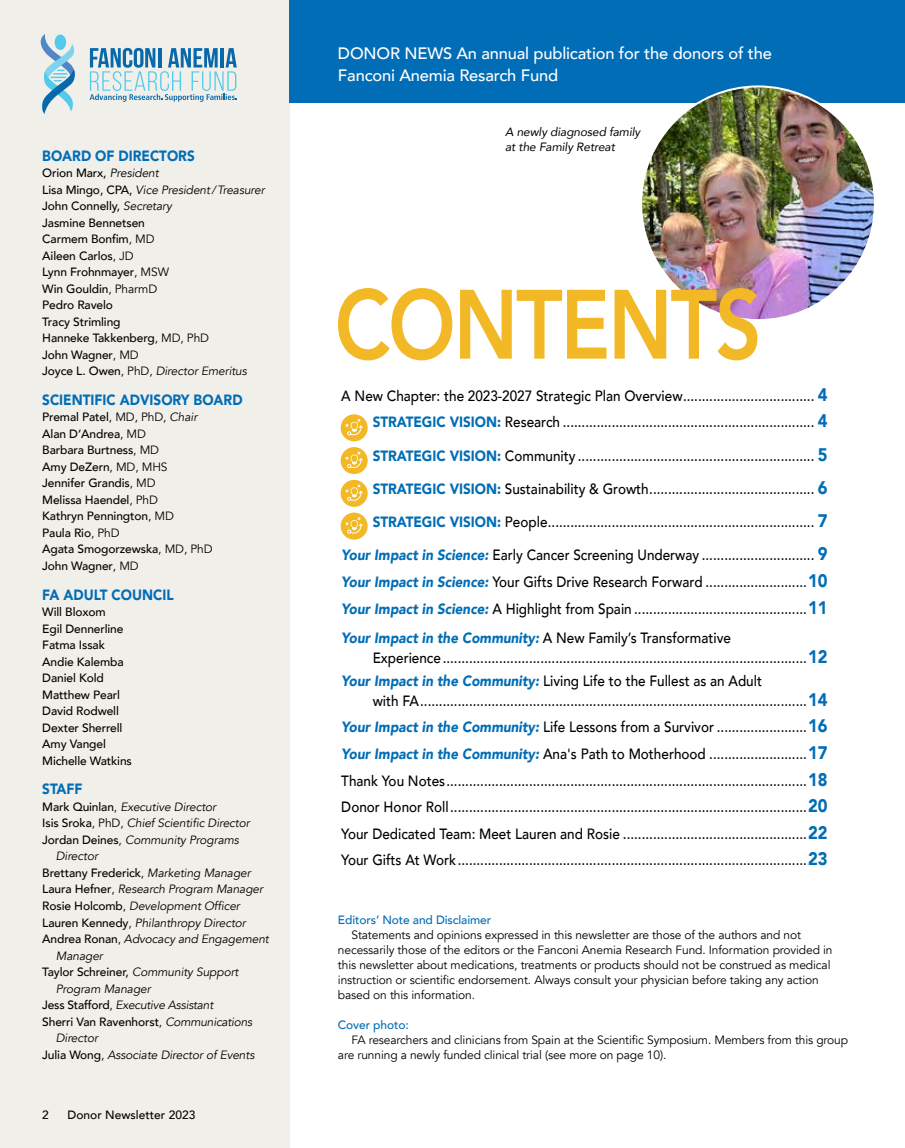
<style>
.page{position:relative;width:905px;height:1148px;background:#fff}
.page>*{position:absolute;margin:0;border:0;box-sizing:border-box;transform-origin:0 0}
.t1{font:800 97.2px "Avenir";letter-spacing:-.025em;color:#f2b826;scale:.83 1}
.t2{font:500 16.5px/22.5px "Avenir";letter-spacing:-.01em;color:#fff}
.t3{font:500 14.85px/26.5px "Avenir";color:#000;text-align:justify;scale:.91 1}
.t4{font:900 14.85px "Avenir";color:#006db6;scale:.91 1}
.t5{font:500 12px/16.5px "Avenir";letter-spacing:-.01em;color:#000}
.t6{font:12px/15px "Avenir";letter-spacing:-.01em;color:#000}
.t7{font:italic 12px "Avenir";letter-spacing:-.01em;color:#000}
.t8{font:italic 12px/15px "Avenir";letter-spacing:-.01em;color:#000}
.t9{font:500 12px "Avenir";letter-spacing:-.01em;color:#006db6}
.s1{font-weight:400;font-style:italic}
.s2{font-weight:400}
.s3{font-weight:500;font-style:normal}
.s4{font-style:normal}
.s5{font-weight:900;font-size:18.15px;color:#006db6}
.s6{font-weight:900;color:#006db6}
.s7{font-weight:900;font-style:italic;color:#006db6}
</style>
<div class="page">
<div style="left:0;top:0;width:289px;height:1148px;background:#f1efea"></div>
<div style="left:289px;top:0;width:615px;height:102px;background:#006db6"></div>
<svg style="left:90px;top:48px;width:147px;height:54px"></svg>
<svg style="left:41px;top:34px;width:34px;height:80px"></svg>
<img style="left:641px;top:86px;width:233px;height:234px;border-radius:117px">
<div style="left:340px;top:414px;width:27px;height:27px;background:#f2b826;border-radius:50%"></div>
<svg style="left:345px;top:419px;width:18px;height:16px"></svg>
<div style="left:340px;top:447px;width:27px;height:27px;background:#f2b826;border-radius:50%"></div>
<svg style="left:345px;top:452px;width:18px;height:16px"></svg>
<div style="left:340px;top:480px;width:27px;height:27px;background:#f2b826;border-radius:50%"></div>
<svg style="left:345px;top:484px;width:18px;height:17px"></svg>
<svg style="left:340px;top:512px;width:27px;height:27px"></svg>
<svg style="left:345px;top:517px;width:18px;height:16px"></svg>
<p class="t4" style="left:42px;top:143px;width:169px">BOARD OF DIRECTORS</p>
<p class="t5" style="left:42px;top:164px;width:224px">Orion Marx, <span class="s1">President<br></span>Lisa Mingo, CPA, <span class="s1">Vice President/Treasurer<br></span>John Connelly, <span class="s1">Secretary<br></span>Jasmine Bennetsen<br>Carmem Bonfim<span class="s2">, MD<br></span>Aileen Carlos<span class="s2">, JD<br></span>Lynn Frohnmayer<span class="s2">, MSW<br></span>Win Gouldin<span class="s2">, PharmD<br></span>Pedro Ravelo<br>Tracy Strimling<br>Hanneke Takkenberg<span class="s2">, MD, PhD<br></span>John Wagner<span class="s2">, MD<br></span>Joyce L. Owen<span class="s2">, PhD,</span> <span class="s1">Director Emeritus</span></p>
<p class="t4" style="left:42px;top:387px;width:221px">SCIENTIFIC ADVISORY BOARD</p>
<p class="t5" style="left:42px;top:408px;width:172px">Premal Patel<span class="s2">, MD, PhD,</span> <span class="s1">Chair<br></span>Alan D’Andrea<span class="s2">, MD<br></span>Barbara Burtness<span class="s2">, MD<br></span>Amy DeZern<span class="s2">, MD, MHS<br></span>Jennifer Grandis<span class="s2">, MD<br></span>Melissa Haendel<span class="s2">, PhD<br></span>Kathryn Pennington<span class="s2">, MD<br></span>Paula Rio<span class="s2">, PhD<br></span>Agata Smogorzewska<span class="s2">, MD, PhD<br></span>John Wagner<span class="s2">, MD</span></p>
<p class="t4" style="left:42px;top:582px;width:146px">FA ADULT COUNCIL</p>
<p class="t5" style="left:42px;top:603px;width:91px">Will Bloxom<br>Egil Dennerline<br>Fatma Issak<br>Andie Kalemba<br>Daniel Kold<br>Matthew Pearl<br>David Rodwell<br>Dexter Sherrell<br>Amy Vangel<br>Michelle Watkins</p>
<p class="t4" style="left:42px;top:776px;width:46px">STAFF</p>
<p class="t7" style="left:42px;top:799px;width:175px"><span class="s3">Mark Quinlan</span><span class="s4">,</span> Executive Director</p>
<p class="t7" style="left:42px;top:816px;width:209px"><span class="s3">Isis Sroka</span><span class="s4">, PhD,</span> Chief Scientific Director</p>
<p class="t7" style="left:42px;top:832px;width:198px"><span class="s3">Jordan Deines</span><span class="s4">,</span> Community Programs</p>
<p class="t7" style="left:56px;top:849px;width:44px">Director</p>
<p class="t5" style="left:42px;top:864px;width:210px">Brettany Frederick<span class="s2">,</span> <span class="s1">Marketing Manager</span></p>
<p class="t7" style="left:42px;top:882px;width:222px"><span class="s3">Laura Hefner</span><span class="s4">,</span> Research Program Manager</p>
<p class="t7" style="left:42px;top:898px;width:199px"><span class="s3">Rosie Holcomb</span><span class="s4">,</span> Development Officer</p>
<p class="t7" style="left:42px;top:915px;width:205px"><span class="s3">Lauren Kennedy</span><span class="s4">,</span> Philanthropy Director</p>
<p class="t7" style="left:42px;top:931px;width:228px"><span class="s3">Andrea Ronan</span><span class="s4">,</span> Advocacy and Engagement</p>
<p class="t7" style="left:56px;top:948px;width:49px">Manager</p>
<p class="t5" style="left:42px;top:963px;width:198px">Taylor Schreiner, <span class="s1">Community Support</span></p>
<p class="t7" style="left:56px;top:981px;width:96px">Program Manager</p>
<p class="t7" style="left:42px;top:997px;width:172px"><span class="s3">Jess Stafford</span><span class="s4">,</span> Executive Assistant</p>
<p class="t5" style="left:42px;top:1012px;width:211px">Sherri Van Ravenhorst<span class="s2">,</span> <span class="s1">Communications</span></p>
<p class="t7" style="left:56px;top:1030px;width:44px">Director</p>
<p class="t7" style="left:42px;top:1047px;width:214px"><span class="s3">Julia Wong</span><span class="s4">,</span> Associate Director of Events</p>
<p class="t5" style="left:42px;top:1105px;width:8px">2</p>
<p class="t5" style="left:68px;top:1105px;width:129px">Donor Newsletter 2023</p>
<p class="t2" style="left:338px;top:41px;width:435px">DONOR NEWS An annual publication for the donors of the<br>Fanconi Anemia Resarch Fund</p>
<p class="t8" style="left:505px;top:124px;width:137px">A newly diagnosed family at the Family Retreat</p>
<h1 class="t1" style="left:334px;top:249px;width:516px">CONTENTS</h1>
<p class="t3" style="left:341px;top:381px;width:536px;text-align:right">A New Chapter: the 2023-2027 Strategic Plan Overview................................... <span class="s5">4<br></span><span class="s6">STRATEGIC VISION:</span> Research ................................................................... <span class="s5">4</span></p>
<p class="t3" style="left:372px;top:441px;width:501px"><span class="s6">STRATEGIC VISION:</span> Community ............................................................... <span class="s5">5</span></p>
<p class="t3" style="left:372px;top:474px;width:501px"><span class="s6">STRATEGIC VISION:</span> Sustainability &amp; Growth............................................ <span class="s5">6</span></p>
<p class="t3" style="left:372px;top:508px;width:501px"><span class="s6">STRATEGIC VISION:</span> People....................................................................... <span class="s5">7</span></p>
<p class="t3" style="left:341px;top:541px;width:536px"><span class="s7">Your Impact in Science:</span> Early Cancer Screening Underway .............................. <span class="s5">9<br></span><span class="s7">Your Impact in Science:</span> Your Gifts Drive Research Forward ...........................<span class="s5">10<br></span><span class="s7">Your Impact in Science:</span> A Highlight from Spain ..............................................<span class="s5">11</span></p>
<p class="t3" style="left:372px;top:627px;width:501px;line-height:19.8px;text-indent:-31px"><span class="s7">Your Impact in the Community:</span> A New Family’s Transformative<br>Experience.................................................................................................<span class="s5">12</span></p>
<p class="t3" style="left:372px;top:670px;width:501px;line-height:19.8px;text-indent:-31px"><span class="s7">Your Impact in the Community:</span> Living Life to the Fullest as an Adult<br>with FA.......................................................................................................<span class="s5">14</span></p>
<p class="t3" style="left:341px;top:713px;width:536px"><span class="s7">Your Impact in the Community:</span> Life Lessons from a Survivor ........................<span class="s5">16<br></span><span class="s7">Your Impact in the Community:</span> Ana's Path to Motherhood ..........................<span class="s5">17<br></span>Thank You Notes................................................................................................<span class="s5">18<br></span>Donor Honor Roll...............................................................................................<span class="s5">20<br></span>Your Dedicated Team: Meet Lauren and Rosie .................................................<span class="s5">22<br></span>Your Gifts At Work.............................................................................................<span class="s5">23</span></p>
<p class="t9" style="left:338px;top:909px;width:155px">Editors’ Note and Disclaimer</p>
<p class="t6" style="left:338px;top:927px;width:496px;text-indent:14px">Statements and opinions expressed in this newsletter are those of the authors and not necessarily those of the editors or the Fanconi Anemia Research Fund. Information provided in this newsletter about medications, treatments or products should not be construed as medical instruction or scientific endorsement. Always consult your physician before taking any action based on this information.</p>
<p class="t9" style="left:338px;top:1014px;width:72px">Cover photo:</p>
<p class="t6" style="left:338px;top:1032px;width:511px;text-indent:14px">FA researchers and clinicians from Spain at the Scientific Symposium. Members from this group are running a newly funded clinical trial (see more on page 10).</p>
</div>
